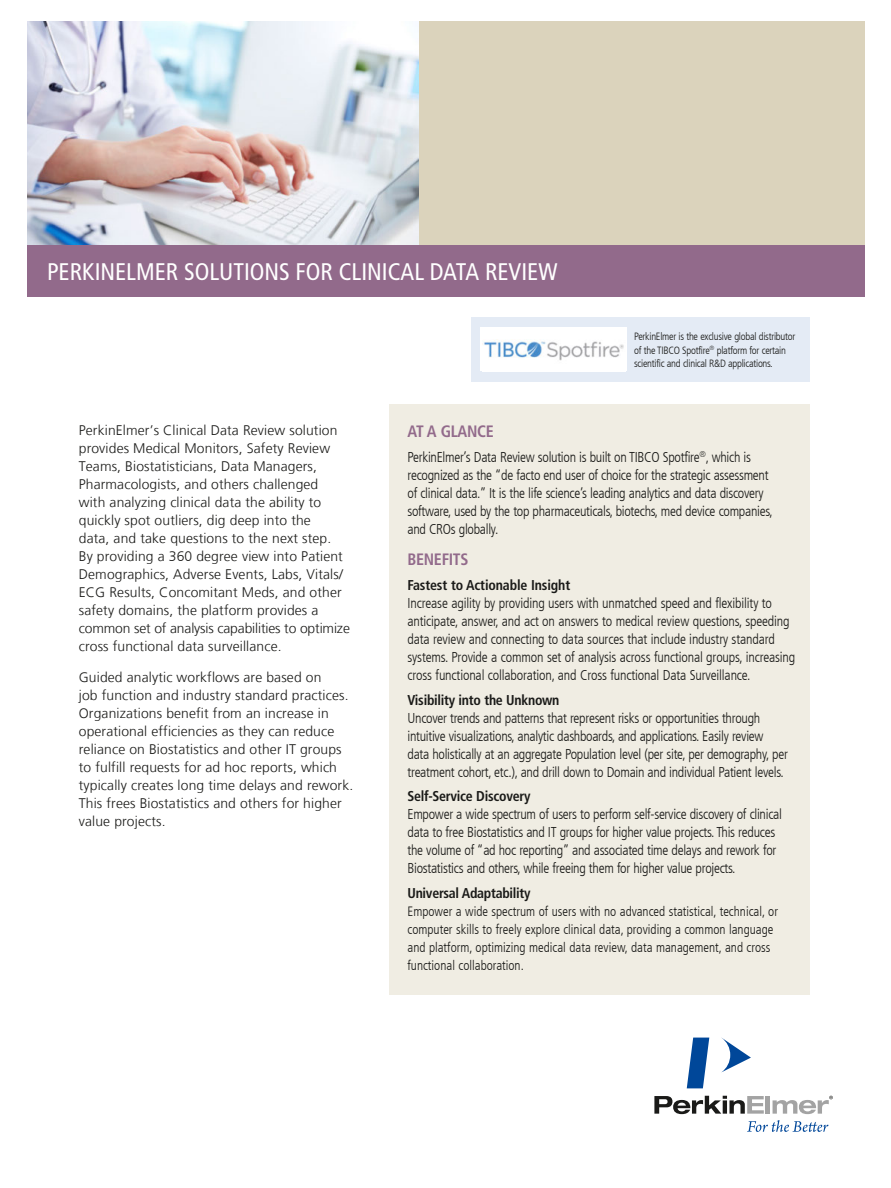
<style>
.page{position:relative;width:891px;height:1188px;background:#fff}
.page>*{position:absolute;margin:0;border:0;box-sizing:border-box;transform-origin:0 0}
.Product_header_panto{font:condensed 24px "Frutiger LT Com";color:#fff}
.subheads{font:700 condensed 16.5px "Frutiger LT Com";letter-spacing:-.02em;color:#926a8b}
.Callout_Box_Copy{font:700 condensed 16.5px "Frutiger LT Com";letter-spacing:-.02em;color:#926a8b}
.Callout_Box_Copy-2{font:300 condensed 14.25px/18px "Frutiger LT Com";letter-spacing:-.02em;color:#1a1a18}
.Callout_Box_Copy-3{font:700 condensed 14.25px "Frutiger LT Com";letter-spacing:-.02em;color:#1a1a18}
.t1{font:300 13.8px/18px "Frutiger LT Com";letter-spacing:.01em;color:#1a1a18}
.Callout_Box_Copy-4{font:300 condensed 13.5px/18px "Frutiger LT Com";color:#1a1a18}
.Bulleted_Copy_White{font:300 condensed 10.5px/13.5px "Frutiger LT Com";letter-spacing:-.025em;color:#1a1a18}
</style>
<div class="page">
<div style="left:27px;top:22px;width:838px;height:271px;background:#dbd3bc"></div>
<svg style="left:654px;top:1096px;width:110px;height:18px"></svg>
<hr style="left:766px;top:1096px;width:4px;height:18px;background:#a3a3a3">
<svg style="left:722px;top:1038px;width:29px;height:34px"></svg>
<svg style="left:687px;top:1038px;width:22px;height:50px"></svg>
<svg style="left:773px;top:1096px;width:60px;height:18px"></svg>
<svg style="left:747px;top:1120px;width:81px;height:12px"></svg>
<img style="left:27px;top:22px;width:392px;height:223px">
<div style="left:390px;top:404px;width:420px;height:591px;background:#f0ede3"></div>
<div style="left:27px;top:245px;width:838px;height:52px;background:#926a8b"></div>
<div style="left:472px;top:317px;width:338px;height:65px;background:#e4ebf5"></div>
<div style="left:480px;top:327px;width:147px;height:44px;background:#fff"></div>
<img style="left:482px;top:339px;width:142px;height:22px">
<p class="Product_header_panto" style="left:47px;top:258px;width:512px">PERKINELMER SOLUTIONS FOR CLINICAL DATA REVIEW</p>
<p class="Bulleted_Copy_White" style="left:634px;top:330px;width:163px">PerkinElmer is the exclusive global distributor of the TIBCO Spotfire<sup>®</sup> platform for certain scientific and clinical R&amp;D applications.</p>
<p class="t1" style="left:79px;top:421px;width:273px">PerkinElmer’s Clinical Data Review solution provides Medical Monitors, Safety Review Teams, Biostatisticians, Data Managers, Pharmacologists, and others challenged<br>with analyzing clinical data the ability to quickly spot outliers, dig deep into the<br>data, and take questions to the next step.<br>By providing a 360 degree view into Patient Demographics, Adverse Events, Labs, Vitals/ ECG Results, Concomitant Meds, and other safety domains, the platform provides a common set of analysis capabilities to optimize cross functional data surveillance.</p>
<p class="t1" style="left:79px;top:669px;width:276px">Guided analytic workflows are based on<br>job function and industry standard practices.<br>Organizations benefit from an increase in operational efficiencies as they can reduce reliance on Biostatistics and other IT groups to fulfill requests for ad hoc reports, which typically creates long time delays and rework.<br>This frees Biostatistics and others for higher value projects.</p>
<p class="subheads" style="left:408px;top:421px;width:88px">AT A GLANCE</p>
<p class="Callout_Box_Copy-2" style="left:408px;top:448px;width:367px">PerkinElmer’s Data Review solution is built on TIBCO Spotfire<sup>®</sup>, which is recognized as the “de facto end user of choice for the strategic assessment of clinical data.” It is the life science’s leading analytics and data discovery software, used by the top pharmaceuticals, biotechs, med device companies, and CROs globally.</p>
<p class="Callout_Box_Copy" style="left:408px;top:550px;width:62px">BENEFITS</p>
<p class="Callout_Box_Copy-3" style="left:408px;top:576px;width:164px">Fastest to Actionable Insight</p>
<p class="Callout_Box_Copy-2" style="left:408px;top:594px;width:389px">Increase agility by providing users with unmatched speed and flexibility to anticipate, answer, and act on answers to medical review questions, speeding data review and connecting to data sources that include industry standard systems. Provide a common set of analysis across functional groups, increasing cross functional collaboration, and Cross functional Data Surveillance.</p>
<p class="Callout_Box_Copy-3" style="left:408px;top:691px;width:153px">Visibility into the Unknown</p>
<p class="Callout_Box_Copy-2" style="left:408px;top:709px;width:382px">Uncover trends and patterns that represent risks or opportunities through intuitive visualizations, analytic dashboards, and applications. Easily review data holistically at an aggregate Population level (per site, per demography, per treatment cohort, etc.), and drill down to Domain and individual Patient levels.</p>
<p class="Callout_Box_Copy-3" style="left:408px;top:788px;width:124px">Self-Service Discovery</p>
<p class="Callout_Box_Copy-2" style="left:408px;top:806px;width:376px">Empower a wide spectrum of users to perform self-service discovery of clinical data to free Biostatistics and IT groups for higher value projects. This reduces the volume of “ad hoc reporting” and associated time delays and rework for Biostatistics and others, while freeing them for higher value projects.</p>
<p class="Callout_Box_Copy-3" style="left:408px;top:885px;width:125px">Universal Adaptability</p>
<p class="Callout_Box_Copy-4" style="left:408px;top:903px;width:372px">Empower a wide spectrum of users with no advanced statistical, technical, or computer skills to freely explore clinical data, providing a common language and platform, optimizing medical data review, data management, and cross functional collaboration.</p>
</div>
